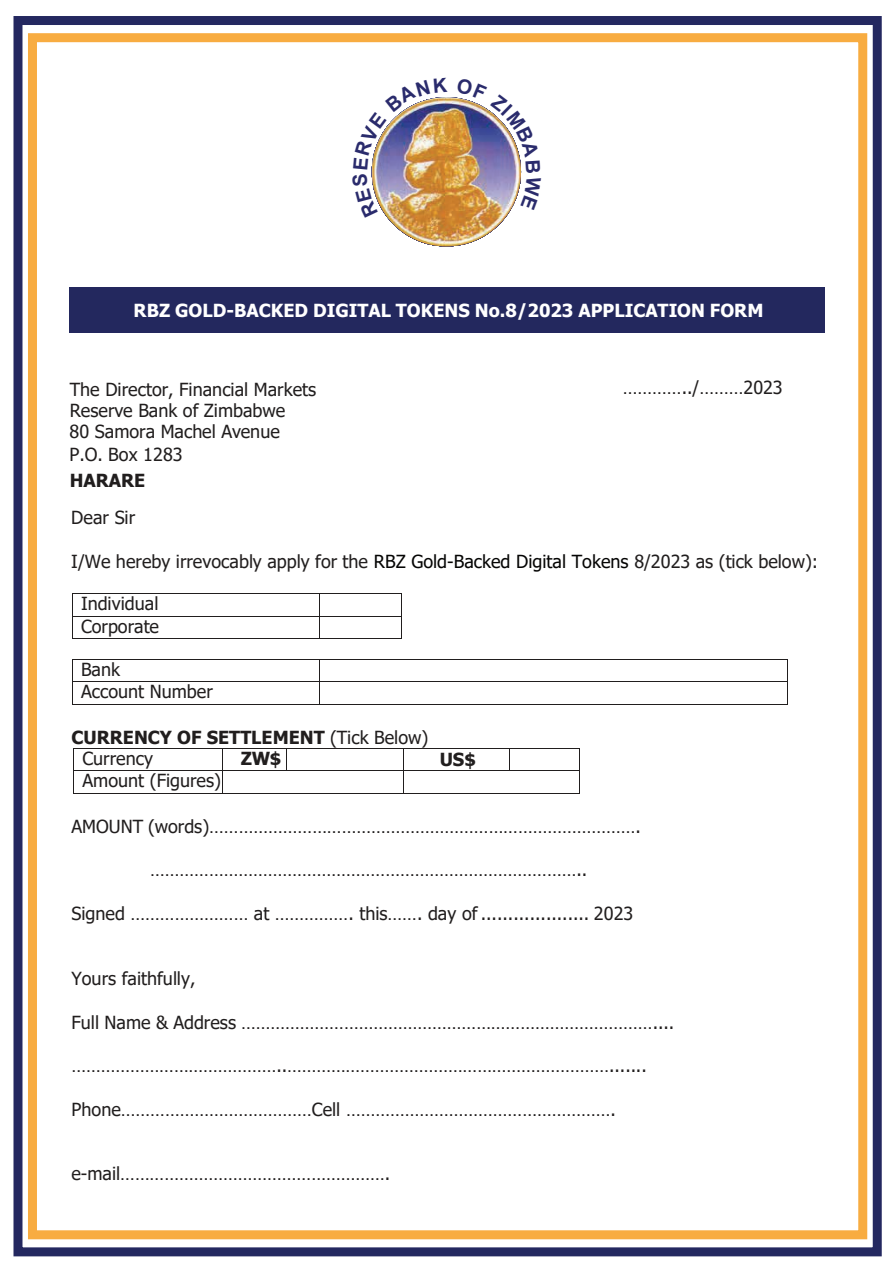
<style>
.page{position:relative;width:893px;height:1263px;background:#fff}
.page>*{position:absolute;margin:0;border:0;box-sizing:border-box;transform-origin:0 0}
.t1{font:18px/21.8px "Tahoma";color:#211e1e}
.t2{font:700 18px/20.9px "Tahoma";color:#211e1e}
.t3{font:700 18px "Tahoma";color:#fff}
.s1{color:#050504}
.s2{font-weight:400}
</style>
<div class="page">
<hr style="left:73px;top:593px;width:246px;height:1px;background:#211e1e">
<hr style="left:320px;top:593px;width:81px;height:1px;background:#211e1e">
<hr style="left:73px;top:616px;width:246px;height:1px;background:#211e1e">
<hr style="left:320px;top:616px;width:81px;height:1px;background:#211e1e">
<svg style="left:72px;top:593px;width:1px;height:46px"></svg>
<hr style="left:73px;top:638px;width:246px;height:1px;background:#211e1e">
<svg style="left:319px;top:593px;width:1px;height:46px"></svg>
<hr style="left:320px;top:638px;width:81px;height:1px;background:#211e1e">
<svg style="left:401px;top:593px;width:1px;height:46px"></svg>
<hr style="left:73px;top:659px;width:246px;height:1px;background:#211e1e">
<hr style="left:320px;top:659px;width:467px;height:1px;background:#211e1e">
<hr style="left:73px;top:681px;width:246px;height:1px;background:#211e1e">
<hr style="left:320px;top:681px;width:467px;height:1px;background:#211e1e">
<svg style="left:72px;top:659px;width:1px;height:46px"></svg>
<hr style="left:73px;top:704px;width:246px;height:1px;background:#211e1e">
<svg style="left:319px;top:659px;width:1px;height:46px"></svg>
<hr style="left:320px;top:704px;width:467px;height:1px;background:#211e1e">
<svg style="left:787px;top:659px;width:1px;height:46px"></svg>
<hr style="left:74px;top:748px;width:148px;height:1px;background:#211e1e">
<hr style="left:223px;top:748px;width:63px;height:1px;background:#211e1e">
<hr style="left:287px;top:748px;width:116px;height:1px;background:#211e1e">
<hr style="left:404px;top:748px;width:106px;height:1px;background:#211e1e">
<hr style="left:510px;top:748px;width:69px;height:1px;background:#211e1e">
<hr style="left:74px;top:770px;width:148px;height:1px;background:#211e1e">
<hr style="left:223px;top:770px;width:63px;height:1px;background:#211e1e">
<svg style="left:286px;top:748px;width:1px;height:23px"></svg>
<hr style="left:287px;top:770px;width:116px;height:1px;background:#211e1e">
<hr style="left:404px;top:770px;width:106px;height:1px;background:#211e1e">
<hr style="left:510px;top:770px;width:69px;height:1px;background:#211e1e">
<hr style="left:74px;top:793px;width:148px;height:1px;background:#211e1e">
<svg style="left:222px;top:748px;width:1px;height:46px"></svg>
<hr style="left:223px;top:793px;width:180px;height:1px;background:#211e1e">
<svg style="left:403px;top:748px;width:1px;height:46px"></svg>
<hr style="left:404px;top:793px;width:175px;height:1px;background:#211e1e">
<svg style="left:579px;top:748px;width:1px;height:46px"></svg>
<div style="left:69px;top:287px;width:755px;height:46px;background:#23285e"></div>
<div style="left:13px;top:16px;width:869px;height:1240px;border:9px solid #242860"></div>
<div style="left:28px;top:33px;width:839px;height:1206px;border:9px solid #f8ac41"></div>
<img style="left:372px;top:97px;width:149px;height:149px;border-radius:75px">
<img style="left:371px;top:97px;width:77px;height:121px">
<img style="left:456px;top:97px;width:66px;height:114px">
<p class="t3" style="left:134px;top:298px;width:631px">RBZ GOLD-BACKED DIGITAL TOKENS No.8/2023 APPLICATION FORM</p>
<p class="t1" style="left:70px;top:379px;width:248px">The Director, Financial Markets</p>
<p class="t1" style="left:623px;top:377px;width:161px">…………../………2023</p>
<p class="t1" style="left:70px;top:401px;width:217px">Reserve Bank of Zimbabwe<br>80 Samora Machel Avenue<br>P.O. Box 1283</p>
<p class="t2" style="left:70px;top:471px;width:77px">HARARE</p>
<p class="t1" style="left:71px;top:508px;width:65px">Dear Sir</p>
<p class="t1" style="left:71px;top:551px;width:748px">I/We hereby irrevocably apply for the <span class="s1">RBZ Gold-Backed Digital Tokens</span> 8/2023 as (tick below):</p>
<p class="t1" style="left:81px;top:593px;width:80px;line-height:22.5px">Individual<br>Corporate</p>
<p class="t1" style="left:81px;top:659px;width:133px;line-height:22.5px">Bank<br>Account Number</p>
<p class="t2" style="left:82px;top:728px;width:347px;text-indent:-11px">CURRENCY OF SETTLEMENT <span class="s2">(Tick Below)<br>Currency</span></p>
<p class="t2" style="left:241px;top:749px;width:42px">ZW$</p>
<p class="t2" style="left:440px;top:750px;width:38px">US$</p>
<p class="t1" style="left:82px;top:771px;width:140px">Amount (Figures)</p>
<p class="t1" style="left:71px;top:817px;width:571px">AMOUNT (words)…………………………………………………………………………….</p>
<p class="t1" style="left:150px;top:860px;width:439px">……………………………………………………………………………..</p>
<p class="t1" style="left:71px;top:903px;width:563px">Signed …………………… at ……………. this……. day of .................... 2023</p>
<p class="t1" style="left:71px;top:969px;width:126px">Yours faithfully,</p>
<p class="t1" style="left:71px;top:1012px;width:604px">Full Name &amp; Address …………………………………………………………………………....</p>
<p class="t1" style="left:71px;top:1056px;width:577px">……………………………………..………………………………………………………….......</p>
<p class="t1" style="left:72px;top:1099px;width:546px">Phone…………………………………Cell ……………………………………………….</p>
<p class="t1" style="left:71px;top:1164px;width:320px">e-mail……………………………………………….</p>
</div>
